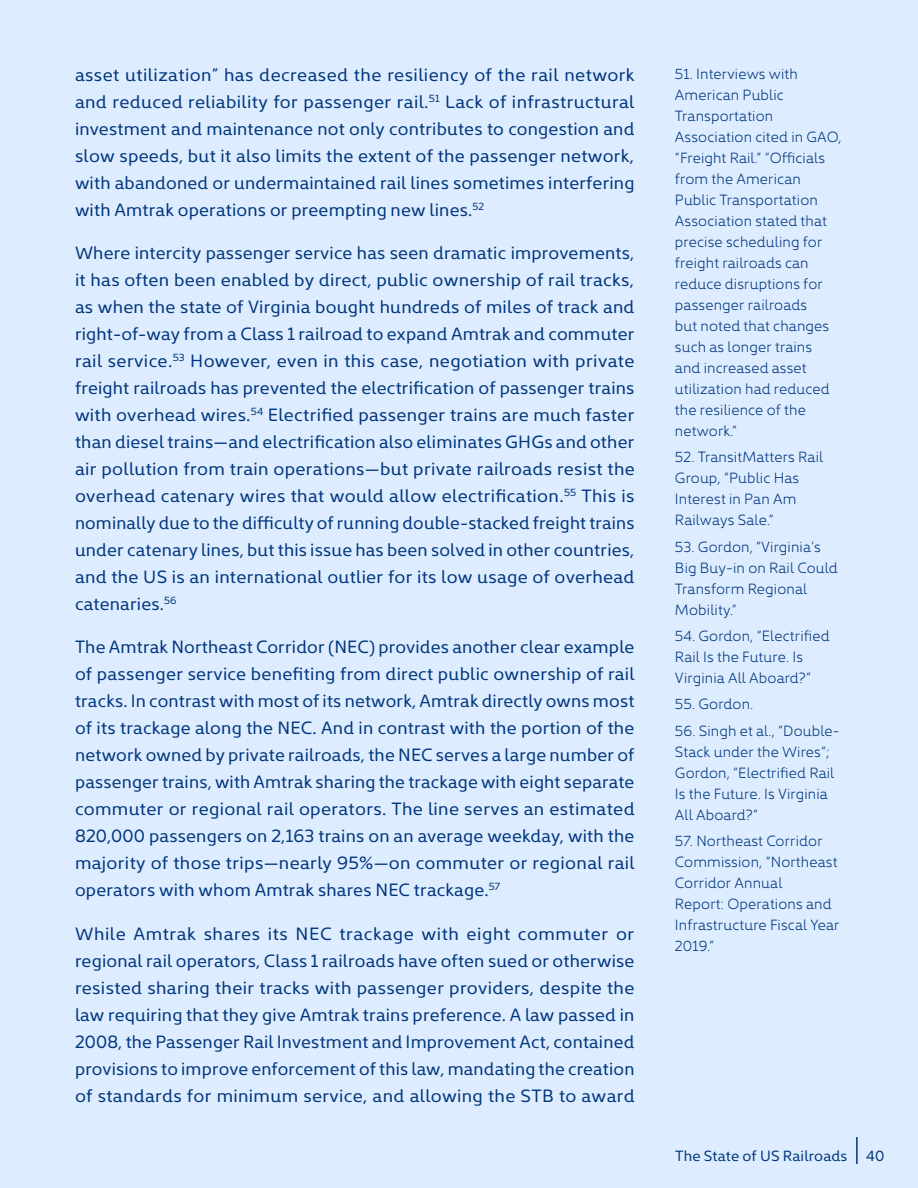
<style>
.page{position:relative;width:918px;height:1188px;background:#deecff}
.page>*{position:absolute;margin:0;border:0;box-sizing:border-box;transform-origin:0 0}
.t1{font:18px/27px "Kyrial Display Pro";letter-spacing:.01em;color:#01377d;text-align:justify}
.t2{font:300 15px/21px "Kyrial Display Pro";letter-spacing:.01em;color:#01377d}
.t3{font:15px "Kyrial Display Pro";letter-spacing:.01em;color:#01377d}
</style>
<div class="page">
<hr style="left:856px;top:1137px;width:2px;height:27px;background:#01377d">
<p class="t1" style="left:75px;top:60px;width:561px">asset utilization” has decreased the resiliency of the rail network and reduced reliability for passenger rail.<sup>51</sup> Lack of infrastructural investment and maintenance not only contributes to congestion and slow speeds, but it also limits the extent of the passenger network, with abandoned or undermaintained rail lines sometimes interfering with Amtrak operations or preempting new lines.<sup>52</sup></p>
<p class="t1" style="left:75px;top:238px;width:561px">Where intercity passenger service has seen dramatic improvements, it has often been enabled by direct, public ownership of rail tracks, as when the state of Virginia bought hundreds of miles of track and right-of-way from a Class 1 railroad to expand Amtrak and commuter rail service.<sup>53</sup> However, even in this case, negotiation with private freight railroads has prevented the electrification of passenger trains with overhead wires.<sup>54</sup> Electrified passenger trains are much faster than diesel trains—and electrification also eliminates GHGs and other air pollution from train operations—but private railroads resist the overhead catenary wires that would allow electrification.<sup>55</sup> This is nominally due to the difficulty of running double-stacked freight trains under catenary lines, but this issue has been solved in other countries, and the US is an international outlier for its low usage of overhead catenaries.<sup>56</sup></p>
<p class="t1" style="left:75px;top:633px;width:561px">The Amtrak Northeast Corridor (NEC) provides another clear example of passenger service benefiting from direct public ownership of rail tracks. In contrast with most of its network, Amtrak directly owns most of its trackage along the NEC. And in contrast with the portion of the network owned by private railroads, the NEC serves a large number of passenger trains, with Amtrak sharing the trackage with eight separate commuter or regional rail operators. The line serves an estimated 820,000 passengers on 2,163 trains on an average weekday, with the majority of those trips—nearly 95%—on commuter or regional rail operators with whom Amtrak shares NEC trackage.<sup>57</sup></p>
<p class="t1" style="left:75px;top:919px;width:561px">While Amtrak shares its NEC trackage with eight commuter or regional rail operators, Class 1 railroads have often sued or otherwise resisted sharing their tracks with passenger providers, despite the law requiring that they give Amtrak trains preference. A law passed in 2008, the Passenger Rail Investment and Improvement Act, contained provisions to improve enforcement of this law, mandating the creation of standards for minimum service, and allowing the STB to award</p>
<p class="t2" style="left:675px;top:62px;width:168px">51. Interviews with<br>American Public<br>Transportation<br>Association cited in GAO, “Freight Rail.” “Officials from the American<br>Public Transportation<br>Association stated that precise scheduling for freight railroads can reduce disruptions for passenger railroads<br>but noted that changes such as longer trains<br>and increased asset utilization had reduced the resilience of the network.”</p>
<p class="t2" style="left:675px;top:445px;width:150px">52. TransitMatters Rail<br>Group, “Public Has<br>Interest in Pan Am<br>Railways Sale.”</p>
<p class="t2" style="left:675px;top:534px;width:164px">53. Gordon, “Virginia’s<br>Big Buy-in on Rail Could<br>Transform Regional<br>Mobility.”</p>
<p class="t2" style="left:675px;top:624px;width:156px">54. Gordon, “Electrified<br>Rail Is the Future. Is<br>Virginia All Aboard?”</p>
<p class="t2" style="left:675px;top:692px;width:80px">55. Gordon.</p>
<p class="t2" style="left:675px;top:719px;width:166px">56. Singh et al., “Double-<br>Stack under the Wires”;<br>Gordon, “Electrified Rail<br>Is the Future. Is Virginia<br>All Aboard?”</p>
<p class="t2" style="left:675px;top:829px;width:166px">57. Northeast Corridor<br>Commission, “Northeast<br>Corridor Annual<br>Report: Operations and<br>Infrastructure Fiscal Year<br>2019.”</p>
<p class="t3" style="left:675px;top:1146px;width:211px">The State of US Railroads 40</p>
</div>
